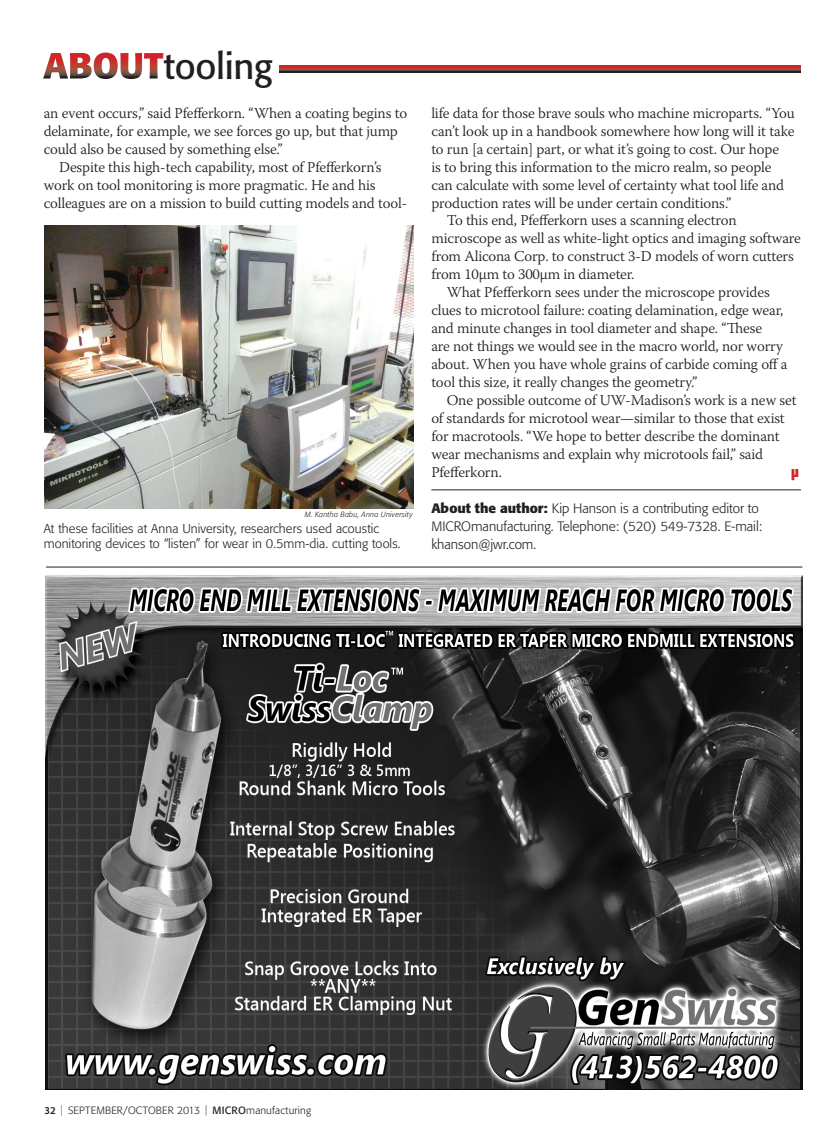
<style>
.page{position:relative;width:838px;height:1136px;background:#fff}
.page>*{position:absolute;margin:0;border:0;box-sizing:border-box;transform-origin:0 0}
.t1{font:36px "Formata";letter-spacing:-.01em;color:#231f20}
.t2{font:300 15px "Warnock Pro";letter-spacing:-.01em;color:#231f20}
.t3{font:700 condensed 15px "Formata";color:#d1232a}
.t4{font:300 13.5px/18px "Formata";letter-spacing:-.005em;color:#231f20}
.t5{font:300 12.75px/15.9px "Formata";letter-spacing:.005em;color:#231f20}
.t6{font:300 10.5px "Formata";letter-spacing:.015em;color:#231f20}
.t7{font:italic 300 7.5px "Formata";letter-spacing:.02em;color:#231f20}
.s1{font-weight:700;color:#fff}
.s2{font-weight:700}
.s3{font-family:"Myriad Pro";font-weight:600}
.s4{font-family:"Myriad Pro"}
.s5{font-weight:400}
</style>
<div class="page">
<hr style="left:431px;top:489px;width:370px;height:1px;background:#231f20">
<svg style="left:279px;top:66px;width:521px;height:6px;background:#923731"></svg>
<hr style="left:46px;top:566px;width:756px;height:1px;background:#231f20">
<img style="left:46px;top:575px;width:756px;height:513px">
<img style="left:45px;top:225px;width:368px;height:284px">
<h1 class="t1" style="left:43px;top:44px;width:231px"><span class="s1">ABOUT</span>tooling</h1>
<p class="t2" style="left:44px;top:104px;width:365px">an event occurs,” said Pfefferkorn. “When a coating begins to</p>
<p class="t2" style="left:44px;top:122px;width:355px">delaminate, for example, we see forces go up, but that jump</p>
<p class="t2" style="left:44px;top:140px;width:240px">could also be caused by something else.”</p>
<p class="t2" style="left:59px;top:158px;width:324px">Despite this high-tech capability, most of Pfefferkorn’s</p>
<p class="t2" style="left:44px;top:175px;width:333px">work on tool monitoring is more pragmatic. He and his</p>
<p class="t2" style="left:44px;top:193px;width:365px">colleagues are on a mission to build cutting models and tool-</p>
<p class="t7" style="left:305px;top:509px;width:109px">M. Kantha Babu, Anna University</p>
<p class="t5" style="left:44px;top:520px;width:358px">At these facilities at Anna University, researchers used acoustic monitoring devices to “listen” for wear in 0.5mm-dia. cutting tools.</p>
<p class="t2" style="left:431px;top:104px;width:365px">life data for those brave souls who machine microparts. “You</p>
<p class="t2" style="left:431px;top:122px;width:364px">can’t look up in a handbook somewhere how long will it take</p>
<p class="t2" style="left:431px;top:140px;width:349px">to run [a certain] part, or what it’s going to cost. Our hope</p>
<p class="t2" style="left:431px;top:158px;width:341px">is to bring this information to the micro realm, so people</p>
<p class="t2" style="left:431px;top:175px;width:354px">can calculate with some level of certainty what tool life and</p>
<p class="t2" style="left:431px;top:193px;width:301px">production rates will be under certain conditions.”</p>
<p class="t2" style="left:446px;top:211px;width:291px">To this end, Pfefferkorn uses a scanning electron</p>
<p class="t2" style="left:431px;top:229px;width:371px">microscope as well as white-light optics and imaging software</p>
<p class="t2" style="left:431px;top:247px;width:364px">from Alicona Corp. to construct 3-D models of worn cutters</p>
<p class="t2" style="left:431px;top:265px;width:205px">from 10µm to 300µm in diameter.</p>
<p class="t2" style="left:446px;top:283px;width:324px">What Pfefferkorn sees under the microscope provides</p>
<p class="t2" style="left:431px;top:301px;width:353px">clues to microtool failure: coating delamination, edge wear,</p>
<p class="t2" style="left:431px;top:319px;width:332px">and minute changes in tool diameter and shape. “These</p>
<p class="t2" style="left:431px;top:337px;width:353px">are not things we would see in the macro world, nor worry</p>
<p class="t2" style="left:431px;top:355px;width:357px">about. When you have whole grains of carbide coming off a</p>
<p class="t2" style="left:431px;top:373px;width:267px">tool this size, it really changes the geometry.”</p>
<p class="t2" style="left:446px;top:391px;width:351px">One possible outcome of UW-Madison’s work is a new set</p>
<p class="t2" style="left:431px;top:409px;width:355px">of standards for microtool wear—similar to those that exist</p>
<p class="t2" style="left:431px;top:427px;width:350px">for macrotools. “We hope to better describe the dominant</p>
<p class="t2" style="left:431px;top:445px;width:333px">wear mechanisms and explain why microtools fail,” said</p>
<p class="t2" style="left:431px;top:463px;width:72px">Pfefferkorn.</p>
<p class="t3" style="left:791px;top:462px;width:9px">µ</p>
<p class="t4" style="left:431px;top:499px;width:332px"><span class="s2">About the author:</span> Kip Hanson is a contributing editor to<br>MICROmanufacturing. Telephone: (520) 549-7328. E-mail: khanson@jwr.com.</p>
<p class="t6" style="left:45px;top:1103px;width:268px"><span class="s3">32</span> <span class="s4">|</span> SEPTEMBER/OCTOBER 2013 <span class="s4">|</span> <span class="s5">MICRO</span>manufacturing</p>
</div>
